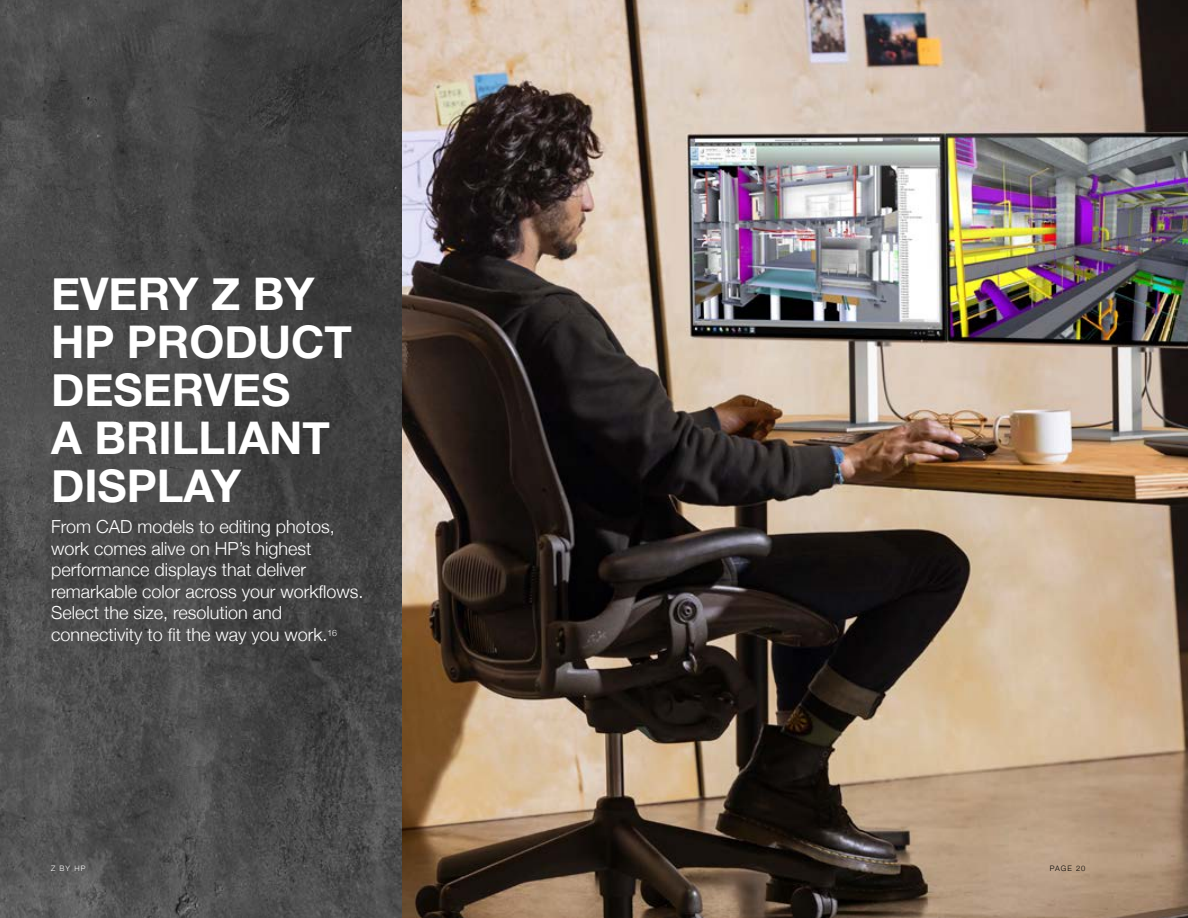
<style>
.page{position:relative;width:1188px;height:918px;background:#fff}
.page>*{position:absolute;margin:0;border:0;box-sizing:border-box;transform-origin:0 0}
.t1{font:700 45px/48px "Helvetica Neue";color:#fff}
.t2{font:300 18px/21.6px "Helvetica Neue";color:#fff}
.t3{font:300 7.5px "Helvetica Neue";letter-spacing:.14em;color:#000}
.t4{font:300 7.5px "Helvetica Neue";color:#fff}
</style>
<div class="page">
<img style="left:401px;top:0;width:787px;height:918px">
<img style="left:0;top:0;width:401px;height:918px">
<h1 class="t1" style="left:51px;top:272px;width:302px">EVERY Z BY<br>HP PRODUCT<br>DESERVES<br>A BRILLIANT<br>DISPLAY</h1>
<p class="t2" style="left:51px;top:514px;width:314px">From CAD models to editing photos, work comes alive on HP’s highest performance displays that deliver remarkable color across your workflows.<br>Select the size, resolution and connectivity to fit the way you work.<sup>16</sup></p>
<p class="t4" style="left:51px;top:862px;width:36px">Z BY HP</p>
<p class="t3" style="left:1050px;top:862px;width:37px">PAGE 20</p>
</div>
